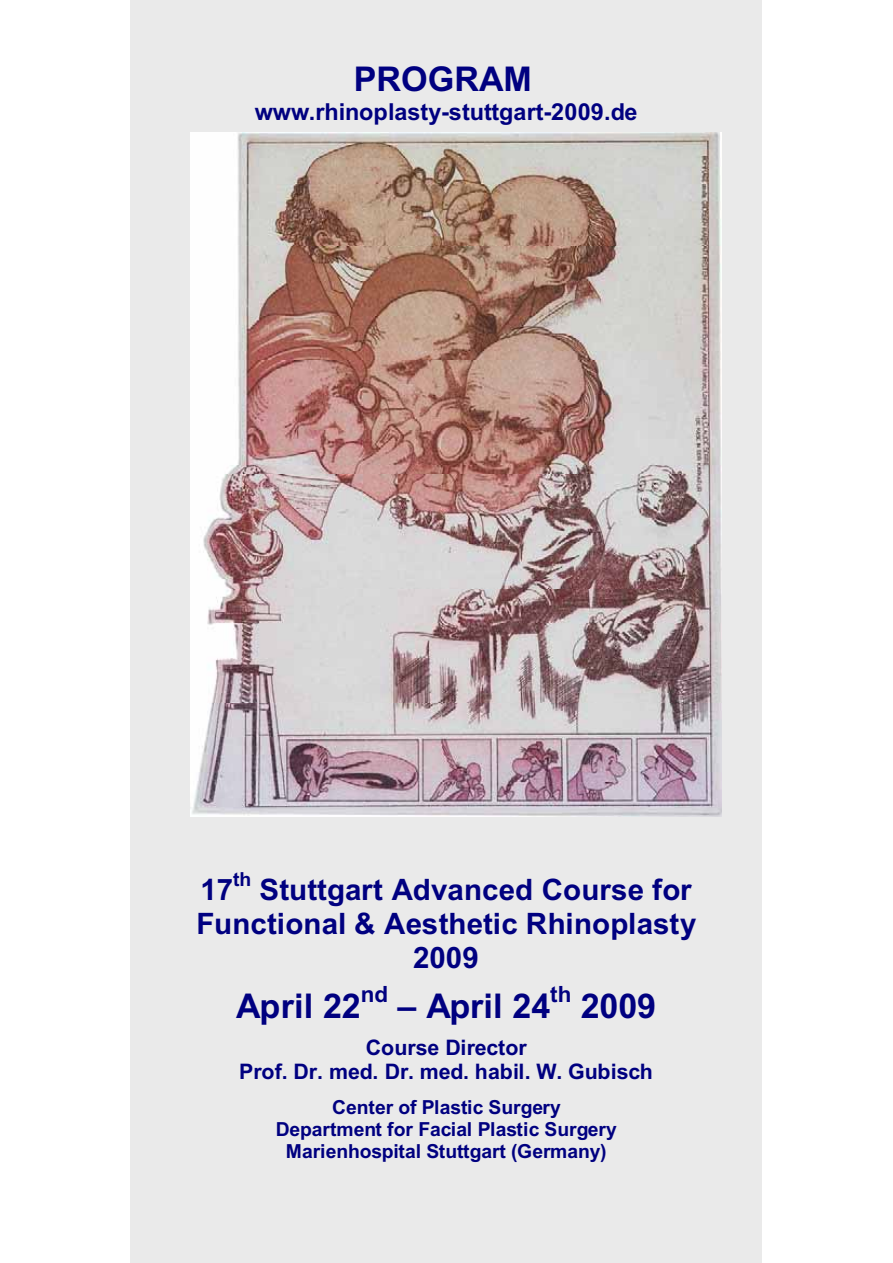
<style>
.page{position:relative;width:893px;height:1263px;background:#fff}
.page>*{position:absolute;margin:0;border:0;box-sizing:border-box;transform-origin:0 0}
.t1{font:700 34.05px "Arial";color:#000080}
.t2{font:700 29.55px "Arial";letter-spacing:-.005em;color:#000080}
.t3{font:700 23.4px "Arial";color:#000080}
.t4{font:700 22.35px "Arial";color:#000080}
.t5{font:700 21.45px/24.5px "Arial";letter-spacing:-.01em;color:#000080;text-align:center}
.t6{font:700 19.35px/22.2px "Arial";letter-spacing:-.005em;color:#000080;text-align:center}
</style>
<div class="page">
<div style="left:131px;top:0;width:631px;height:1263px;background:#eaeaea"></div>
<img style="left:191px;top:133px;width:531px;height:683px">
<h1 class="t1" style="left:354px;top:66px;width:180px">PROGRAM</h1>
<p class="t3" style="left:255px;top:103px;width:384px">www.rhinoplasty-stuttgart-2009.de</p>
<h2 class="t2" style="left:200px;top:878px;width:34px">17</h2>
<p class="t6" style="left:233px;top:870px;width:20px">th</p>
<h2 class="t2" style="left:259px;top:878px;width:434px">Stuttgart Advanced Course for</h2>
<h2 class="t2" style="left:196px;top:913px;width:502px">Functional &amp; Aesthetic Rhinoplasty</h2>
<h2 class="t2" style="left:413px;top:947px;width:67px">2009</h2>
<h1 class="t1" style="left:236px;top:993px;width:126px">April 22</h1>
<p class="t4" style="left:361px;top:986px;width:29px">nd</p>
<h1 class="t1" style="left:397px;top:993px;width:154px">– April 24</h1>
<p class="t4" style="left:550px;top:986px;width:23px">th</p>
<h1 class="t1" style="left:581px;top:993px;width:77px">2009</h1>
<p class="t5" style="left:239px;top:1037px;width:415px">Course Director<br>Prof. Dr. med. Dr. med. habil. W. Gubisch</p>
<p class="t6" style="left:276px;top:1098px;width:343px">Center of Plastic Surgery<br>Department for Facial Plastic Surgery<br>Marienhospital Stuttgart (Germany)</p>
</div>
